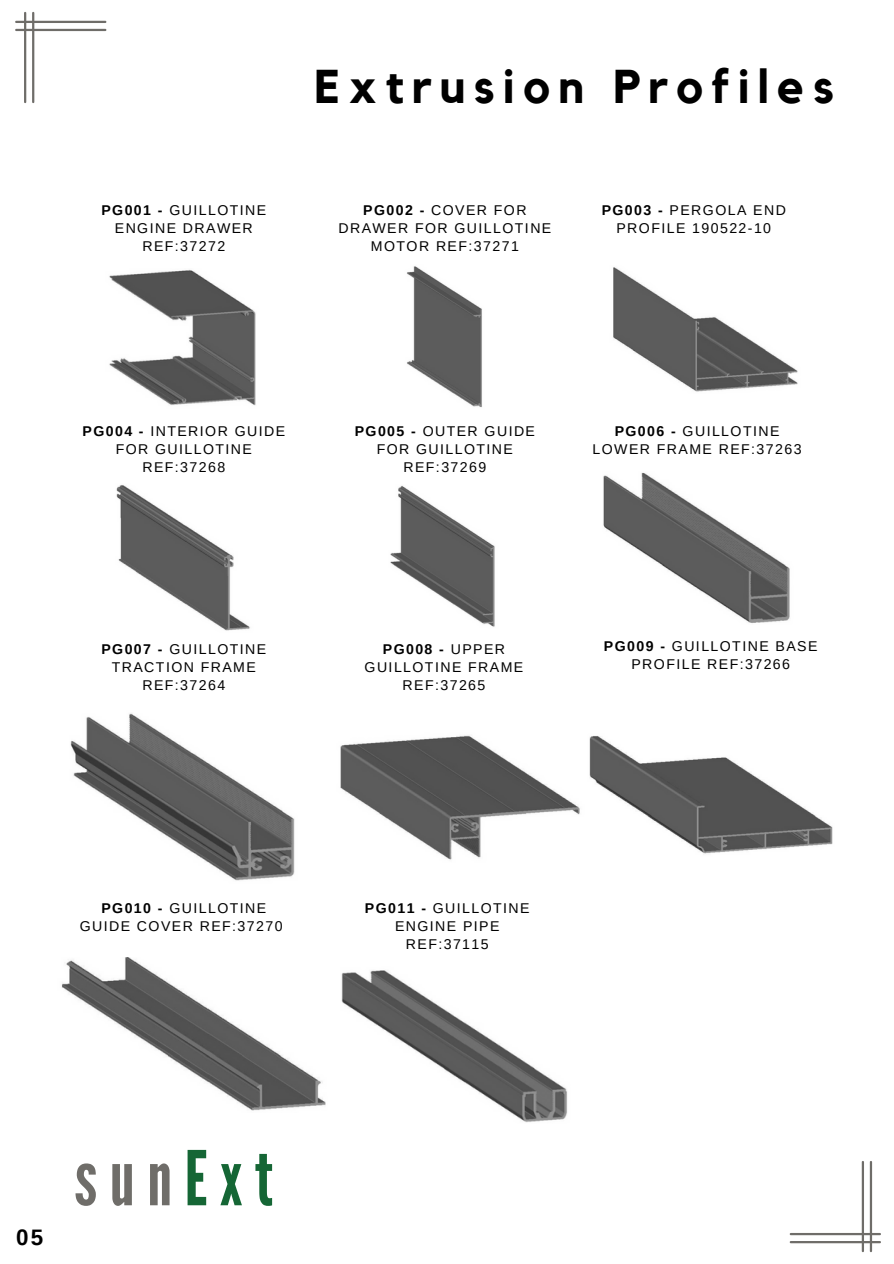
<style>
.page{position:relative;width:894px;height:1264px;background:#fff}
.page>*{position:absolute;margin:0;border:0;box-sizing:border-box;transform-origin:0 0}
.t1{font:75.3px "League Gothic";letter-spacing:.16em;color:#6f6d69}
.t2{font:700 47.25px "Kollektif";letter-spacing:.175em;color:#000}
.t3{font:700 22.35px "Arimo";color:#000}
.t4{font:14.1px/18px "Arimo";letter-spacing:.1em;color:#000;text-align:center}
.s1{font-weight:700}
.s2{color:#156635}
</style>
<div class="page">
<svg style="left:789px;top:1161px;width:91px;height:91px"></svg>
<svg style="left:15px;top:12px;width:91px;height:91px"></svg>
<img style="left:109px;top:269px;width:147px;height:137px">
<img style="left:407px;top:266px;width:75px;height:142px">
<img style="left:613px;top:267px;width:185px;height:125px">
<img style="left:116px;top:485px;width:134px;height:146px">
<img style="left:390px;top:485px;width:105px;height:142px">
<img style="left:603px;top:472px;width:187px;height:151px">
<img style="left:70px;top:713px;width:225px;height:168px">
<img style="left:340px;top:735px;width:240px;height:125px">
<img style="left:589px;top:736px;width:244px;height:118px">
<img style="left:61px;top:957px;width:265px;height:154px">
<img style="left:341px;top:970px;width:226px;height:153px">
<h1 class="t2" style="left:314px;top:65px;width:521px">Extrusion Profiles</h1>
<p class="t4" style="left:101px;top:201px;width:166px"><span class="s1">PG001 -</span> GUILLOTINE<br>ENGINE DRAWER<br>REF:37272</p>
<p class="t4" style="left:338px;top:201px;width:214px"><span class="s1">PG002 -</span> COVER FOR<br>DRAWER FOR GUILLOTINE<br>MOTOR REF:37271</p>
<p class="t4" style="left:601px;top:201px;width:186px"><span class="s1">PG003 -</span> PERGOLA END<br>PROFILE 190522-10</p>
<p class="t4" style="left:82px;top:422px;width:204px"><span class="s1">PG004 -</span> INTERIOR GUIDE<br>FOR GUILLOTINE<br>REF:37268</p>
<p class="t4" style="left:101px;top:640px;width:166px"><span class="s1">PG007 -</span> GUILLOTINE<br>TRACTION FRAME<br>REF:37264</p>
<p class="t4" style="left:354px;top:422px;width:182px"><span class="s1">PG005 -</span> OUTER GUIDE<br>FOR GUILLOTINE<br>REF:37269</p>
<p class="t4" style="left:592px;top:422px;width:210px"><span class="s1">PG006 -</span> GUILLOTINE<br>LOWER FRAME REF:37263</p>
<p class="t4" style="left:364px;top:640px;width:160px"><span class="s1">PG008 -</span> UPPER<br>GUILLOTINE FRAME<br>REF:37265</p>
<p class="t4" style="left:603px;top:637px;width:215px"><span class="s1">PG009 -</span> GUILLOTINE BASE<br>PROFILE REF:37266</p>
<p class="t4" style="left:80px;top:899px;width:204px"><span class="s1">PG010 -</span> GUILLOTINE<br>GUIDE COVER REF:37270</p>
<p class="t3" style="left:16px;top:1225px;width:29px">05</p>
<p class="t1" style="left:74px;top:1134px;width:200px">sun<span class="s2">Ext</span></p>
<p class="t4" style="left:365px;top:899px;width:166px"><span class="s1">PG011 -</span> GUILLOTINE<br>ENGINE PIPE<br>REF:37115</p>
</div>
